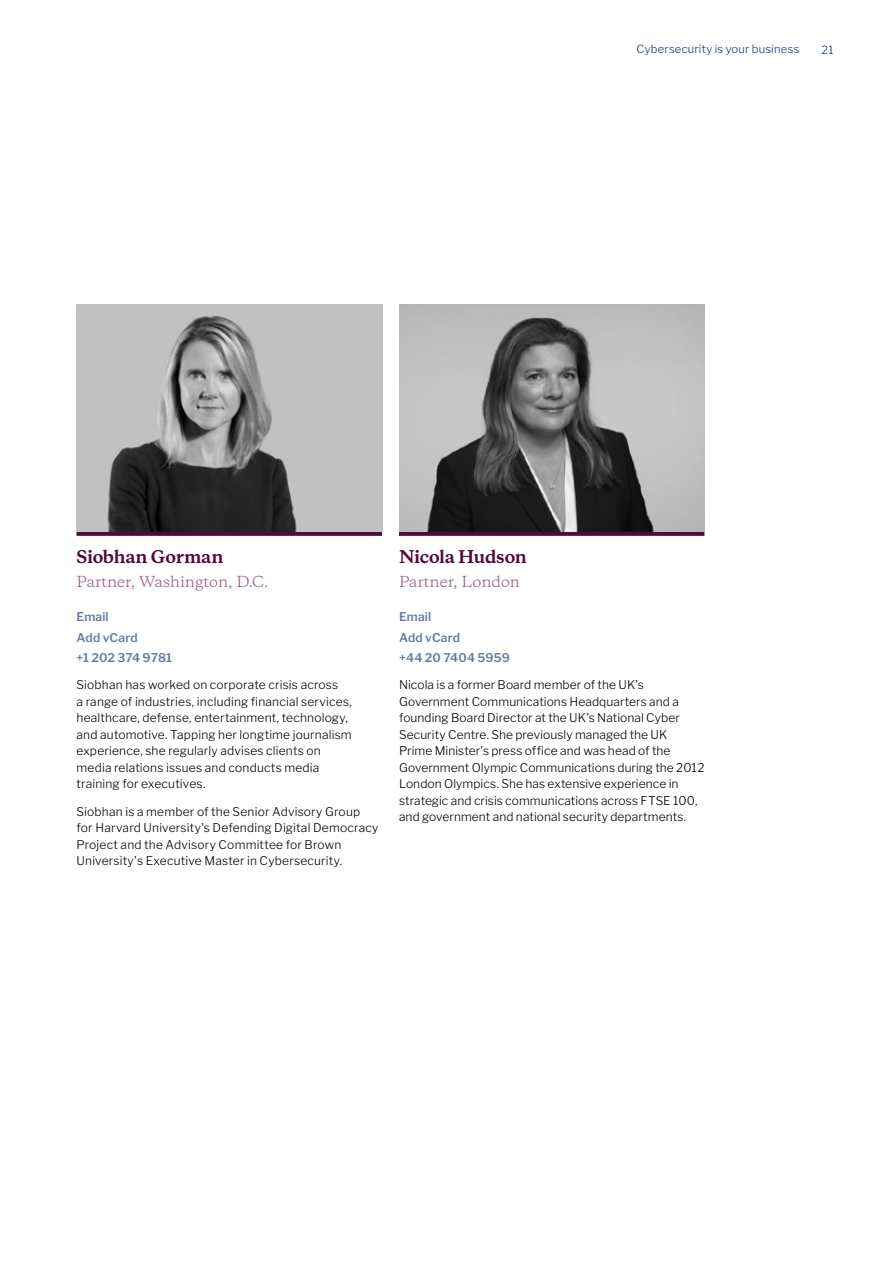
<style>
.page{position:relative;width:893px;height:1263px;background:#fff}
.page>*{position:absolute;margin:0;border:0;box-sizing:border-box;transform-origin:0 0}
.t1{font:700 16.5px "Copernicus";letter-spacing:-.02em;color:#520935}
.t2{font:14.25px "Copernicus";color:#9a6787}
.t3{font:300 12px/16.5px "Libre Franklin";letter-spacing:.01em;color:#000}
.t4{font:600 12px/20.7px "Libre Franklin";letter-spacing:.01em;color:#6778a5}
.t5{font:300 11.25px "Libre Franklin";letter-spacing:.02em;color:#14377d}
</style>
<div class="page">
<div style="left:399px;top:531px;width:305px;height:5px;background:#520935"></div>
<div style="left:77px;top:531px;width:305px;height:5px;background:#520935"></div>
<img style="left:399px;top:304px;width:305px;height:228px">
<img style="left:77px;top:304px;width:305px;height:228px">
<p class="t5" style="left:637px;top:40px;width:164px">Cybersecurity is your business</p>
<p class="t5" style="left:821px;top:41px;width:14px">21</p>
<h1 class="t1" style="left:77px;top:546px;width:148px">Siobhan Gorman</h1>
<p class="t2" style="left:77px;top:572px;width:193px">Partner, Washington, D.C.</p>
<p class="t4" style="left:77px;top:605px;width:97px">Email<br>Add vCard<br>+1 202 374 9781</p>
<p class="t3" style="left:77px;top:676px;width:277px">Siobhan has worked on corporate crisis across<br>a range of industries, including financial services, healthcare, defense, entertainment, technology, and automotive. Tapping her longtime journalism experience, she regularly advises clients on media relations issues and conducts media training for executives.</p>
<p class="t3" style="left:77px;top:802px;width:303px">Siobhan is a member of the Senior Advisory Group for Harvard University’s Defending Digital Democracy Project and the Advisory Committee for Brown University's Executive Master in Cybersecurity.</p>
<h1 class="t1" style="left:399px;top:546px;width:129px">Nicola Hudson</h1>
<p class="t2" style="left:399px;top:572px;width:123px">Partner, London</p>
<p class="t4" style="left:399px;top:605px;width:112px">Email<br>Add vCard<br>+44 20 7404 5959</p>
<p class="t3" style="left:399px;top:676px;width:307px">Nicola is a former Board member of the UK’s Government Communications Headquarters and a founding Board Director at the UK’s National Cyber Security Centre. She previously managed the UK<br>Prime Minister’s press office and was head of the Government Olympic Communications during the 2012<br>London Olympics. She has extensive experience in strategic and crisis communications across FTSE 100, and government and national security departments.</p>
</div>
